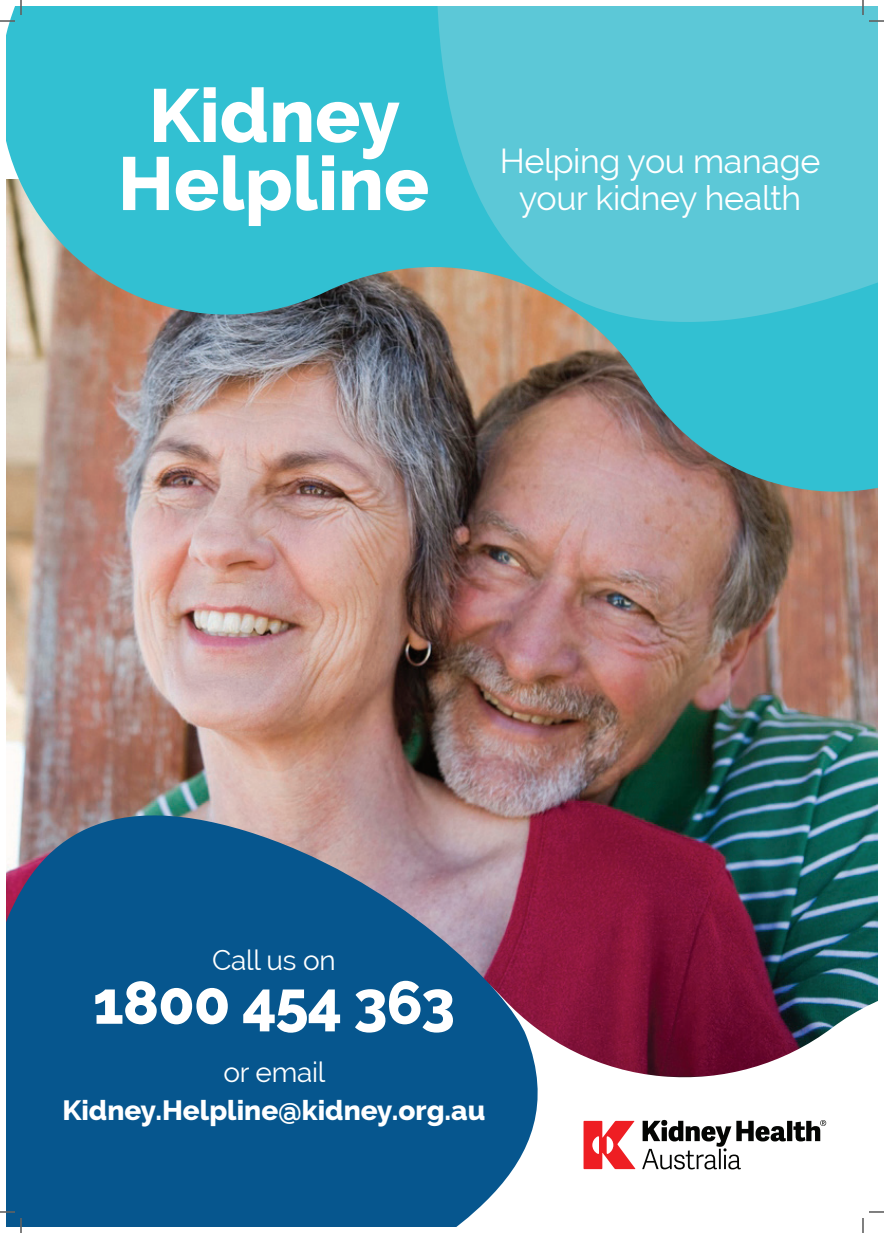
<style>
.page{position:relative;width:884px;height:1233px;background:#fff}
.page>*{position:absolute;margin:0;border:0;box-sizing:border-box;transform-origin:0 0}
.t1{font:800 75px/68px "Raleway";color:#fff;text-align:center}
.t2{font:800 60px "Raleway";letter-spacing:-.02em;color:#fff}
.t3{font:34px/37px "Raleway";letter-spacing:-.01em;color:#fff;text-align:center}
.t4{font:800 28px "Raleway";color:#fff}
.t5{font:28px "Raleway";letter-spacing:-.01em;color:#fff}
</style>
<div class="page">
<img style="left:7px;top:523px;width:870px;height:378px">
<svg style="left:578px;top:901px;width:299px;height:312px"></svg>
<img style="left:7px;top:7px;width:870px;height:516px">
<svg style="left:583px;top:1120px;width:52px;height:49px"></svg>
<svg style="left:642px;top:1120px;width:184px;height:49px"></svg>
<svg style="left:7px;top:786px;width:571px;height:440px;fill:#06568e"></svg>
<svg style="left:415px;top:7px;width:462px;height:326px;fill:#5cc8d7"></svg>
<svg style="left:0;top:1211px;width:15px;height:1px"></svg>
<svg style="left:869px;top:1211px;width:15px;height:1px"></svg>
<svg style="left:0;top:0;width:22px;height:22px"></svg>
<svg style="left:20px;top:1218px;width:2px;height:15px"></svg>
<svg style="left:862px;top:0;width:22px;height:22px"></svg>
<svg style="left:862px;top:1218px;width:2px;height:15px"></svg>
<h1 class="t1" style="left:118px;top:82px;width:313px">Kidney<br>Helpline</h1>
<p class="t3" style="left:500px;top:143px;width:322px">Helping you manage your kidney health</p>
<p class="t5" style="left:212px;top:943px;width:125px">Call us on</p>
<h2 class="t2" style="left:93px;top:968px;width:364px">1800 454 363</h2>
<p class="t5" style="left:223px;top:1055px;width:103px">or email</p>
<p class="t4" style="left:62px;top:1094px;width:424px">Kidney.Helpline@kidney.org.au</p>
</div>
